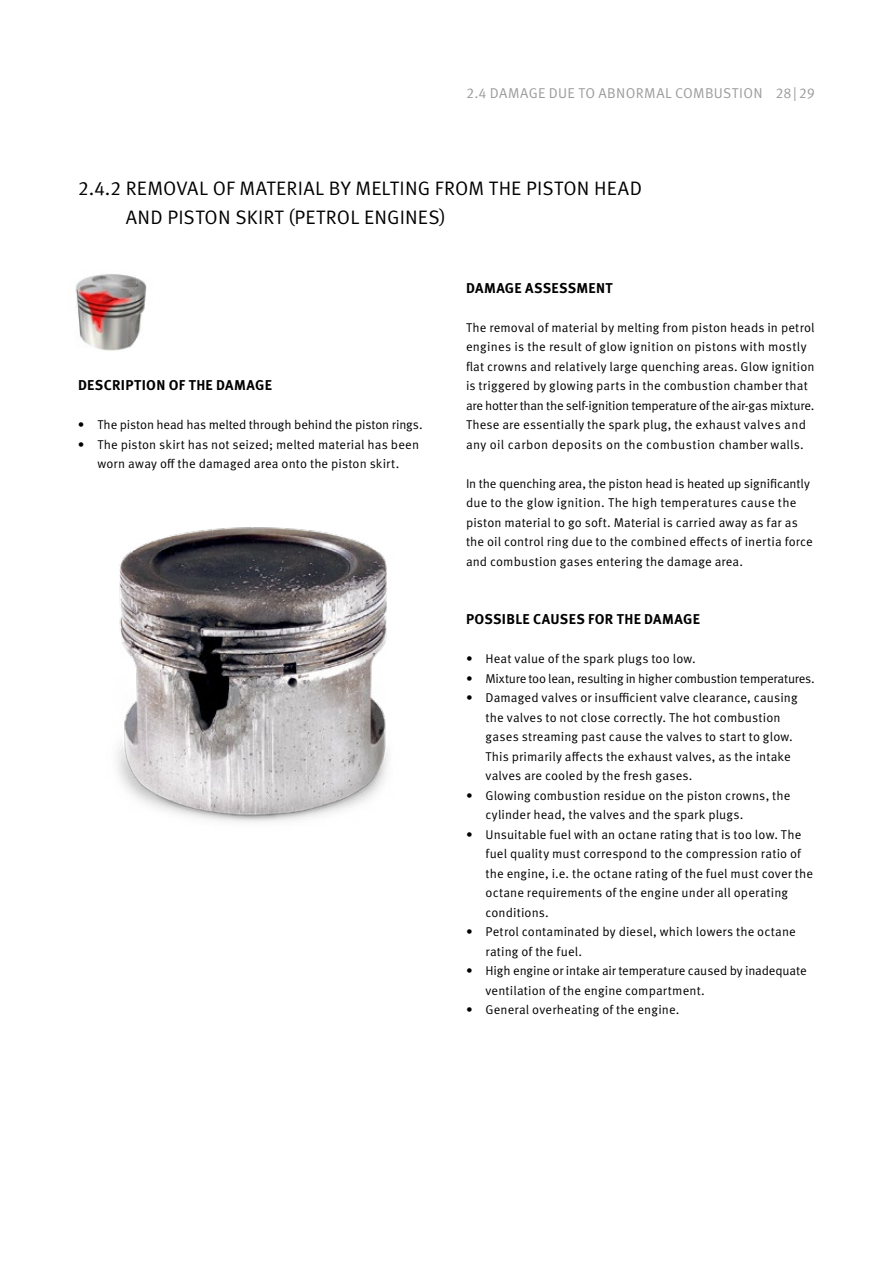
<style>
.page{position:relative;width:893px;height:1263px;background:#fff}
.page>*{position:absolute;margin:0;border:0;box-sizing:border-box;transform-origin:0 0}
.t1{font:19.5px/29.2px "Meta Pro";letter-spacing:.01em;color:#000}
.t2{font:700 14.25px "Meta Pro";letter-spacing:.02em;color:#000}
.t3{font:14.25px "Meta Pro";letter-spacing:.02em;color:#9c9c9d}
.t4{font:12.75px/19.5px "Meta Pro";letter-spacing:.01em;color:#000}
.t5{font:12.75px "Meta Pro";letter-spacing:-.02em;color:#000}
.t6{font:12.75px "Meta Pro";letter-spacing:-.01em;color:#000}
</style>
<div class="page">
<img style="left:117px;top:527px;width:271px;height:296px">
<img style="left:75px;top:274px;width:72px;height:77px">
<p class="t3" style="left:466px;top:84px;width:350px">2.4 DAMAGE DUE TO ABNORMAL COMBUSTION 28|29</p>
<h1 class="t1" style="left:126px;top:174px;width:518px;text-indent:-48px">2.4.2 REMOVAL OF MATERIAL BY MELTING FROM THE PISTON HEAD<br>AND PISTON SKIRT (PETROL ENGINES)</h1>
<p class="t2" style="left:78px;top:376px;width:195px">DESCRIPTION OF THE DAMAGE</p>
<p class="t6" style="left:78px;top:417px;width:346px">• The piston head has melted through behind the piston rings.</p>
<p class="t4" style="left:78px;top:434px;width:343px;text-align:center">• The piston skirt has not seized; melted material has been worn away off the damaged area onto the piston skirt.</p>
<p class="t2" style="left:466px;top:279px;width:148px">DAMAGE ASSESSMENT</p>
<p class="t4" style="left:466px;top:317px;width:350px">The removal of material by melting from piston heads in petrol engines is the result of glow ignition on pistons with mostly flat crowns and relatively large quenching areas. Glow ignition is triggered by glowing parts in the combustion chamber that are hotter than the self-ignition temperature of the air-gas mixture.<br>These are essentially the spark plug, the exhaust valves and any oil carbon deposits on the combustion chamber walls.</p>
<p class="t4" style="left:466px;top:473px;width:348px">In the quenching area, the piston head is heated up significantly due to the glow ignition. The high temperatures cause the piston material to go soft. Material is carried away as far as the oil control ring due to the combined effects of inertia force and combustion gases entering the damage area.</p>
<p class="t2" style="left:466px;top:610px;width:235px">POSSIBLE CAUSES FOR THE DAMAGE</p>
<p class="t4" style="left:466px;top:649px;width:231px">• Heat value of the spark plugs too low.</p>
<p class="t5" style="left:466px;top:670px;width:350px">• Mixture too lean, resulting in higher combustion temperatures.</p>
<p class="t4" style="left:485px;top:688px;width:314px;text-indent:-19px">• Damaged valves or insufficient valve clearance, causing the valves to not close correctly. The hot combustion gases streaming past cause the valves to start to glow.<br>This primarily affects the exhaust valves, as the intake valves are cooled by the fresh gases.</p>
<p class="t4" style="left:485px;top:785px;width:307px;text-indent:-19px">• Glowing combustion residue on the piston crowns, the cylinder head, the valves and the spark plugs.</p>
<p class="t4" style="left:485px;top:824px;width:329px;text-indent:-19px">• Unsuitable fuel with an octane rating that is too low. The fuel quality must correspond to the compression ratio of the engine, i.e. the octane rating of the fuel must cover the octane requirements of the engine under all operating conditions.</p>
<p class="t4" style="left:485px;top:922px;width:312px;text-indent:-19px">• Petrol contaminated by diesel, which lowers the octane rating of the fuel.</p>
<p class="t4" style="left:485px;top:961px;width:323px;text-indent:-19px">• High engine or intake air temperature caused by inadequate ventilation of the engine compartment.</p>
<p class="t4" style="left:466px;top:1000px;width:215px">• General overheating of the engine.</p>
</div>
